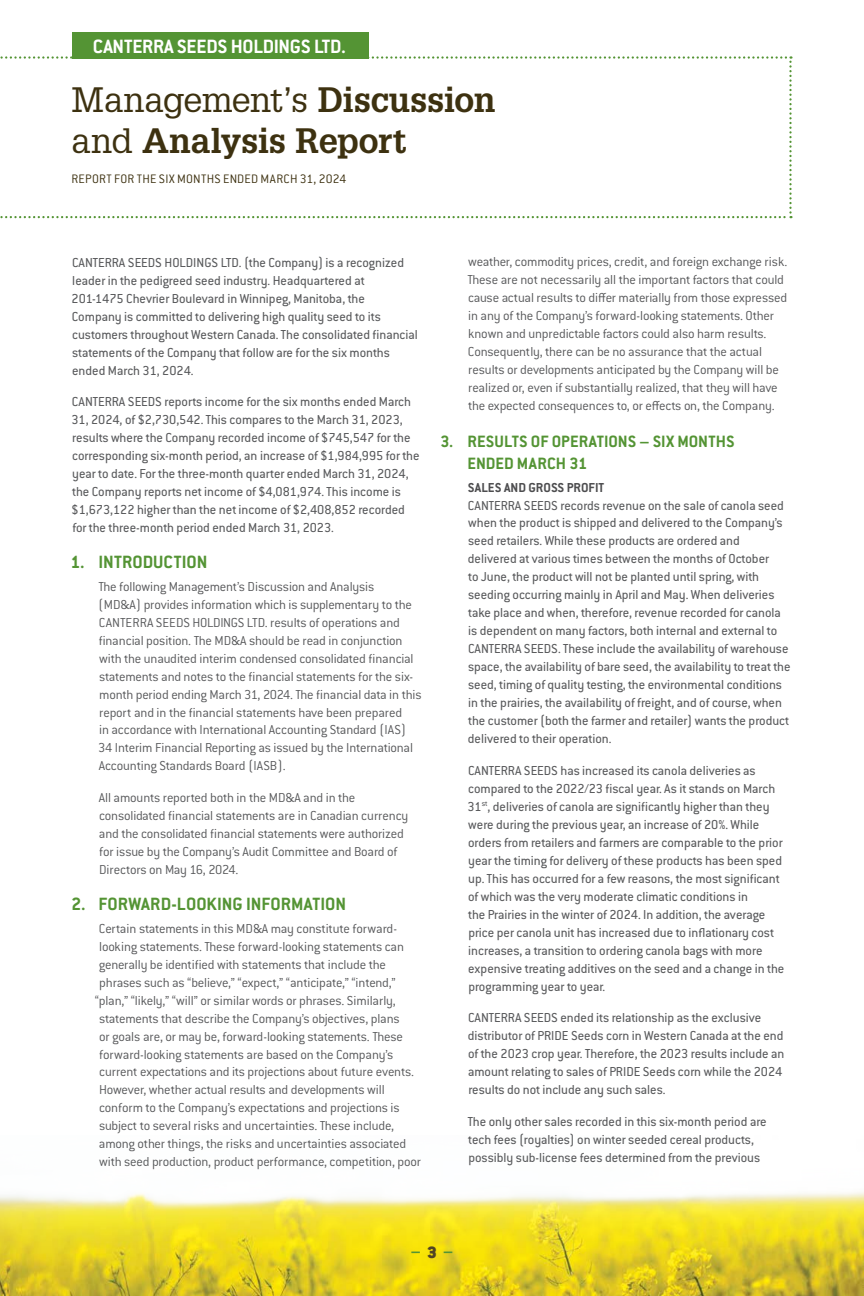
<style>
.page{position:relative;width:864px;height:1296px;background:#fff}
.page>*{position:absolute;margin:0;border:0;box-sizing:border-box;transform-origin:0 0}
.t1{font:700 34.5px/40.5px "Glypha LT Std";letter-spacing:-.01em;color:#3d3110}
.t2{font:700 21.15px "Conduit ITC Pro";letter-spacing:-.01em;color:#fff}
.t3{font:700 19.5px "Conduit ITC Pro";color:#549434}
.t4{font:700 18px/22.5px "Conduit ITC Pro";color:#549434}
.t5{font:14.25px/18px "Conduit ITC Pro";color:#58595b}
.t6{font:300 14.25px/18px "Conduit ITC Pro";letter-spacing:-.015em;color:#58595b}
.t7{font:700 14.25px "Conduit ITC Pro";color:#4d4d4f}
.t8{font:300 13.5px "Conduit ITC Pro";letter-spacing:.015em;color:#3d3110}
.s1{font-weight:400}
.s2{font-weight:900;color:#514425}
</style>
<div class="page">
<svg style="left:0;top:56px;width:792px;height:162px"></svg>
<div style="left:72px;top:32px;width:296px;height:27px;background:#549434"></div>
<img style="left:0;top:1192px;width:864px;height:104px">
<h2 class="t2" style="left:93px;top:34px;width:255px">CANTERRA SEEDS HOLDINGS LTD.</h2>
<h1 class="t1" style="left:71px;top:79px;width:425px"><span class="s1">Management’s</span> Discussion <span class="s1">and</span> Analysis Report</h1>
<p class="t8" style="left:71px;top:171px;width:276px">REPORT FOR THE SIX MONTHS ENDED MARCH 31, 2024</p>
<p class="t5" style="left:72px;top:253px;width:348px">CANTERRA SEEDS HOLDINGS LTD. (the Company) is a recognized leader in the pedigreed seed industry. Headquartered at 201-1475 Chevrier Boulevard in Winnipeg, Manitoba, the Company is committed to delivering high quality seed to its customers throughout Western Canada. The consolidated financial statements of the Company that follow are for the six months ended March 31, 2024.</p>
<p class="t5" style="left:71px;top:393px;width:350px">CANTERRA SEEDS reports income for the six months ended March 31, 2024, of $2,730,542. This compares to the March 31, 2023, results where the Company recorded income of $745,547 for the corresponding six-month period, an increase of $1,984,995 for the year to date. For the three-month quarter ended March 31, 2024, the Company reports net income of $4,081,974. This income is $1,673,122 higher than the net income of $2,408,852 recorded for the three-month period ended March 31, 2023.</p>
<h3 class="t3" style="left:70px;top:551px;width:138px">1. INTRODUCTION</h3>
<p class="t6" style="left:98px;top:577px;width:325px">The following Management’s Discussion and Analysis<br>(MD&amp;A) provides information which is supplementary to the CANTERRA SEEDS HOLDINGS LTD. results of operations and financial position. The MD&amp;A should be read in conjunction with the unaudited interim condensed consolidated financial statements and notes to the financial statements for the six&shy;month period ending March 31, 2024. The financial data in this report and in the financial statements have been prepared<br>in accordance with International Accounting Standard (IAS)<br>34 Interim Financial Reporting as issued by the International Accounting Standards Board (IASB).</p>
<p class="t6" style="left:99px;top:789px;width:311px">All amounts reported both in the MD&amp;A and in the consolidated financial statements are in Canadian currency and the consolidated financial statements were authorized for issue by the Company’s Audit Committee and Board of Directors on May 16, 2024.</p>
<h3 class="t3" style="left:71px;top:893px;width:276px">2. FORWARD-LOOKING INFORMATION</h3>
<p class="t6" style="left:99px;top:919px;width:300px">Certain statements in this MD&amp;A may constitute forward-</p>
<p class="t6" style="left:99px;top:937px;width:306px">looking statements. These forward-looking statements can</p>
<p class="t6" style="left:99px;top:955px;width:289px">generally be identified with statements that include the</p>
<p class="t6" style="left:99px;top:973px;width:298px">phrases such as “believe,” “expect,” “anticipate,” “intend,”</p>
<p class="t6" style="left:95px;top:991px;width:303px">“plan,” “likely,” “will” or similar words or phrases. Similarly,</p>
<p class="t6" style="left:99px;top:1009px;width:302px">statements that describe the Company’s objectives, plans</p>
<p class="t6" style="left:99px;top:1027px;width:306px">or goals are, or may be, forward-looking statements. These</p>
<p class="t6" style="left:99px;top:1045px;width:296px">forward-looking statements are based on the Company’s</p>
<p class="t6" style="left:99px;top:1063px;width:316px">current expectations and its projections about future events.</p>
<p class="t6" style="left:99px;top:1081px;width:287px">However, whether actual results and developments will</p>
<p class="t6" style="left:99px;top:1099px;width:302px">conform to the Company’s expectations and projections is</p>
<p class="t6" style="left:99px;top:1117px;width:297px">subject to several risks and uncertainties. These include,</p>
<p class="t6" style="left:99px;top:1135px;width:309px">among other things, the risks and uncertainties associated</p>
<p class="t6" style="left:99px;top:1153px;width:323px">with seed production, product performance, competition, poor</p>
<p class="t6" style="left:467px;top:253px;width:322px">weather, commodity prices, credit, and foreign exchange risk.<br>These are not necessarily all the important factors that could cause actual results to differ materially from those expressed in any of the Company’s forward-looking statements. Other known and unpredictable factors could also harm results.<br>Consequently, there can be no assurance that the actual results or developments anticipated by the Company will be realized or, even if substantially realized, that they will have the expected consequences to, or effects on, the Company.</p>
<p class="t4" style="left:467px;top:429px;width:269px;text-indent:-27px">3. RESULTS OF OPERATIONS – SIX MONTHS<br>ENDED MARCH 31</p>
<p class="t7" style="left:468px;top:479px;width:138px">SALES AND GROSS PROFIT</p>
<p class="t5" style="left:468px;top:496px;width:324px">CANTERRA SEEDS records revenue on the sale of canola seed when the product is shipped and delivered to the Company’s seed retailers. While these products are ordered and delivered at various times between the months of October<br>to June, the product will not be planted until spring, with seeding occurring mainly in April and May. When deliveries take place and when, therefore, revenue recorded for canola is dependent on many factors, both internal and external to CANTERRA SEEDS. These include the availability of warehouse space, the availability of bare seed, the availability to treat the seed, timing of quality testing, the environmental conditions in the prairies, the availability of freight, and of course, when the customer (both the farmer and retailer) wants the product delivered to their operation.</p>
<p class="t5" style="left:467px;top:762px;width:319px">CANTERRA SEEDS has increased its canola deliveries as compared to the 2022/23 fiscal year. As it stands on March 31<sup>st</sup>, deliveries of canola are significantly higher than they were during the previous year, an increase of 20%. While orders from retailers and farmers are comparable to the prior year the timing for delivery of these products has been sped up. This has occurred for a few reasons, the most significant of which was the very moderate climatic conditions in<br>the Prairies in the winter of 2024. In addition, the average price per canola unit has increased due to inflationary cost increases, a transition to ordering canola bags with more expensive treating additives on the seed and a change in the programming year to year.</p>
<p class="t5" style="left:468px;top:1009px;width:318px">CANTERRA SEEDS ended its relationship as the exclusive distributor of PRIDE Seeds corn in Western Canada at the end of the 2023 crop year. Therefore, the 2023 results include an amount relating to sales of PRIDE Seeds corn while the 2024 results do not include any such sales.</p>
<p class="t5" style="left:468px;top:1113px;width:301px">The only other sales recorded in this six-month period are tech fees (royalties) on winter seeded cereal products, possibly sub-license fees determined from the previous</p>
<p class="t4" style="left:411px;top:1241px;width:44px">– <span class="s2">3</span> –</p>
</div>
